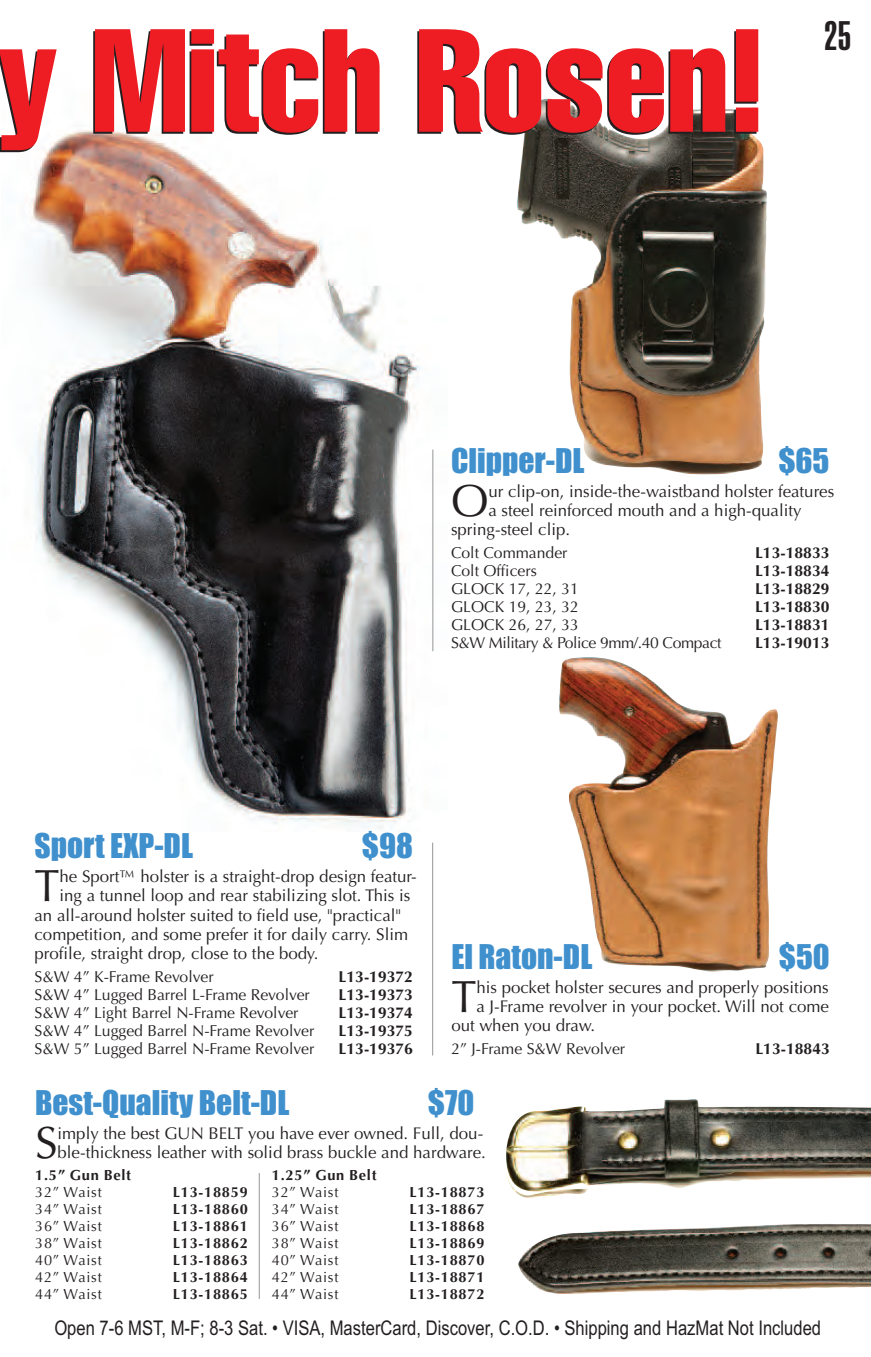
<style>
.page{position:relative;width:871px;height:1357px;background:#fff}
.page>*{position:absolute;margin:0;border:0;box-sizing:border-box;transform-origin:0 0}
.t1{font:144px "Helvetica LT Std Comp";color:#ee1d23}
.t2{font:45.23px "Optima LT Std";color:#231f20}
.t3{font:40.5px "Helvetica LT Std Ultra Comp";color:#231f20}
.t4{font:31.5px "Impact";color:#3f90cd}
.t5{font:20.25px "Arial Narrow";color:#231f20}
.t6{font:16.88px/19.1px "Optima LT Std";color:#231f20}
.t7{font:15.75px "Optima LT Std";color:#231f20}
.t8{font:700 15.75px "Optima LT Std";color:#231f20}
.t9{font:15.75px "Optima LT Std";letter-spacing:-.025em;color:#231f20}
.t10{font:700 14.62px "Optima LT Std";letter-spacing:.05em;color:#231f20}
.t11{font:14.62px "Optima LT Std";letter-spacing:.05em;color:#231f20}
</style>
<div class="page">
<img style="left:516px;top:98px;width:251px;height:376px">
<img style="left:31px;top:130px;width:403px;height:699px">
<hr style="left:432px;top:449px;width:1px;height:202px;background:#939598">
<hr style="left:432px;top:842px;width:1px;height:213px;background:#939598">
<img style="left:506px;top:1099px;width:365px;height:195px">
<hr style="left:259px;top:1173px;width:1px;height:126px;background:#939598">
<img style="left:559px;top:657px;width:219px;height:315px">
<h1 class="t1" style="left:-3px;top:29px;width:770px">y Mitch Rosen!</h1>
<h3 class="t3" style="left:824px;top:21px;width:28px">25</h3>
<h3 class="t4" style="left:451px;top:443px;width:135px">Clipper-DL</h3>
<h3 class="t4" style="left:778px;top:443px;width:53px">$65</h3>
<h2 class="t2" style="left:451px;top:482px;width:39px">O</h2>
<p class="t6" style="left:488px;top:483px;width:347px">ur clip-on, inside-the-waistband holster features</p>
<p class="t6" style="left:488px;top:502px;width:315px">a steel reinforced mouth and a high-quality</p>
<p class="t6" style="left:451px;top:521px;width:121px">spring-steel clip.</p>
<p class="t7" style="left:451px;top:546px;width:118px">Colt Commander</p>
<p class="t8" style="left:755px;top:546px;width:76px">L13-18833</p>
<p class="t7" style="left:451px;top:564px;width:87px">Colt Officers</p>
<p class="t8" style="left:755px;top:564px;width:76px">L13-18834</p>
<p class="t7" style="left:451px;top:582px;width:129px">GLOCK 17, 22, 31</p>
<p class="t8" style="left:755px;top:582px;width:76px">L13-18829</p>
<p class="t7" style="left:451px;top:600px;width:129px">GLOCK 19, 23, 32</p>
<p class="t8" style="left:755px;top:600px;width:76px">L13-18830</p>
<p class="t7" style="left:451px;top:618px;width:129px">GLOCK 26, 27, 33</p>
<p class="t8" style="left:755px;top:618px;width:76px">L13-18831</p>
<p class="t9" style="left:451px;top:636px;width:272px">S&amp;W Military &amp; Police 9mm/.40 Compact</p>
<p class="t8" style="left:755px;top:636px;width:76px">L13-19013</p>
<h3 class="t4" style="left:35px;top:829px;width:160px">Sport EXP-DL</h3>
<h3 class="t4" style="left:362px;top:829px;width:53px">$98</h3>
<h2 class="t2" style="left:35px;top:868px;width:27px">T</h2>
<p class="t6" style="left:60px;top:869px;width:359px">he Sport™ holster is a straight-drop design featur-</p>
<p class="t6" style="left:60px;top:888px;width:352px">ing a tunnel loop and rear stabilizing slot. This is</p>
<p class="t6" style="left:35px;top:907px;width:368px">an all-around holster suited to field use, "practical"</p>
<p class="t6" style="left:35px;top:926px;width:375px">competition, and some prefer it for daily carry. Slim</p>
<p class="t6" style="left:35px;top:945px;width:285px">profile, straight drop, close to the body.</p>
<p class="t7" style="left:35px;top:970px;width:180px">S&amp;W 4” K-Frame Revolver</p>
<p class="t8" style="left:339px;top:970px;width:76px">L13-19372</p>
<p class="t7" style="left:35px;top:988px;width:277px">S&amp;W 4” Lugged Barrel L-Frame Revolver</p>
<p class="t8" style="left:339px;top:988px;width:76px">L13-19373</p>
<p class="t7" style="left:35px;top:1006px;width:265px">S&amp;W 4” Light Barrel N-Frame Revolver</p>
<p class="t8" style="left:339px;top:1006px;width:76px">L13-19374</p>
<p class="t7" style="left:35px;top:1024px;width:281px">S&amp;W 4” Lugged Barrel N-Frame Revolver</p>
<p class="t8" style="left:339px;top:1024px;width:76px">L13-19375</p>
<p class="t7" style="left:35px;top:1042px;width:281px">S&amp;W 5” Lugged Barrel N-Frame Revolver</p>
<p class="t8" style="left:339px;top:1042px;width:76px">L13-19376</p>
<h3 class="t4" style="left:451px;top:940px;width:142px">El Raton-DL</h3>
<h3 class="t4" style="left:779px;top:940px;width:53px">$50</h3>
<h2 class="t2" style="left:451px;top:978px;width:27px">T</h2>
<p class="t6" style="left:476px;top:979px;width:354px">his pocket holster secures and properly positions</p>
<p class="t6" style="left:476px;top:998px;width:354px">a J-Frame revolver in your pocket. Will not come</p>
<p class="t6" style="left:451px;top:1018px;width:145px">out when you draw.</p>
<p class="t7" style="left:451px;top:1042px;width:175px">2” J-Frame S&amp;W Revolver</p>
<p class="t8" style="left:755px;top:1042px;width:76px">L13-18843</p>
<h3 class="t4" style="left:35px;top:1085px;width:256px">Best-Quality Belt-DL</h3>
<h3 class="t4" style="left:428px;top:1085px;width:48px">$70</h3>
<h2 class="t2" style="left:35px;top:1124px;width:24px">S</h2>
<p class="t6" style="left:58px;top:1125px;width:430px">imply the best GUN BELT you have ever owned. Full, dou&shy;ble-thickness leather with solid brass buckle and hardware.</p>
<p class="t10" style="left:35px;top:1169px;width:97px">1.5” Gun Belt</p>
<p class="t11" style="left:35px;top:1186px;width:68px">32” Waist</p>
<p class="t10" style="left:173px;top:1186px;width:76px">L13-18859</p>
<p class="t11" style="left:35px;top:1203px;width:68px">34” Waist</p>
<p class="t10" style="left:173px;top:1203px;width:76px">L13-18860</p>
<p class="t11" style="left:35px;top:1220px;width:68px">36” Waist</p>
<p class="t10" style="left:173px;top:1220px;width:76px">L13-18861</p>
<p class="t11" style="left:35px;top:1237px;width:68px">38” Waist</p>
<p class="t10" style="left:173px;top:1237px;width:76px">L13-18862</p>
<p class="t11" style="left:35px;top:1254px;width:68px">40” Waist</p>
<p class="t10" style="left:173px;top:1254px;width:76px">L13-18863</p>
<p class="t11" style="left:35px;top:1270px;width:68px">42” Waist</p>
<p class="t10" style="left:173px;top:1270px;width:76px">L13-18864</p>
<p class="t11" style="left:35px;top:1287px;width:68px">44” Waist</p>
<p class="t10" style="left:173px;top:1287px;width:76px">L13-18865</p>
<p class="t10" style="left:272px;top:1169px;width:106px">1.25” Gun Belt</p>
<p class="t11" style="left:272px;top:1186px;width:68px">32” Waist</p>
<p class="t10" style="left:409px;top:1186px;width:76px">L13-18873</p>
<p class="t11" style="left:272px;top:1203px;width:68px">34” Waist</p>
<p class="t10" style="left:409px;top:1203px;width:76px">L13-18867</p>
<p class="t11" style="left:272px;top:1220px;width:68px">36” Waist</p>
<p class="t10" style="left:409px;top:1220px;width:76px">L13-18868</p>
<p class="t11" style="left:272px;top:1237px;width:68px">38” Waist</p>
<p class="t10" style="left:409px;top:1237px;width:76px">L13-18869</p>
<p class="t11" style="left:272px;top:1254px;width:68px">40” Waist</p>
<p class="t10" style="left:409px;top:1254px;width:76px">L13-18870</p>
<p class="t11" style="left:272px;top:1270px;width:68px">42” Waist</p>
<p class="t10" style="left:409px;top:1270px;width:76px">L13-18871</p>
<p class="t11" style="left:272px;top:1287px;width:68px">44” Waist</p>
<p class="t10" style="left:409px;top:1287px;width:76px">L13-18872</p>
<p class="t5" style="left:54px;top:1316px;width:768px">Open 7-6 MST, M-F; 8-3 Sat. • VISA, MasterCard, Discover, C.O.D. • Shipping and HazMat Not Included</p>
</div>
